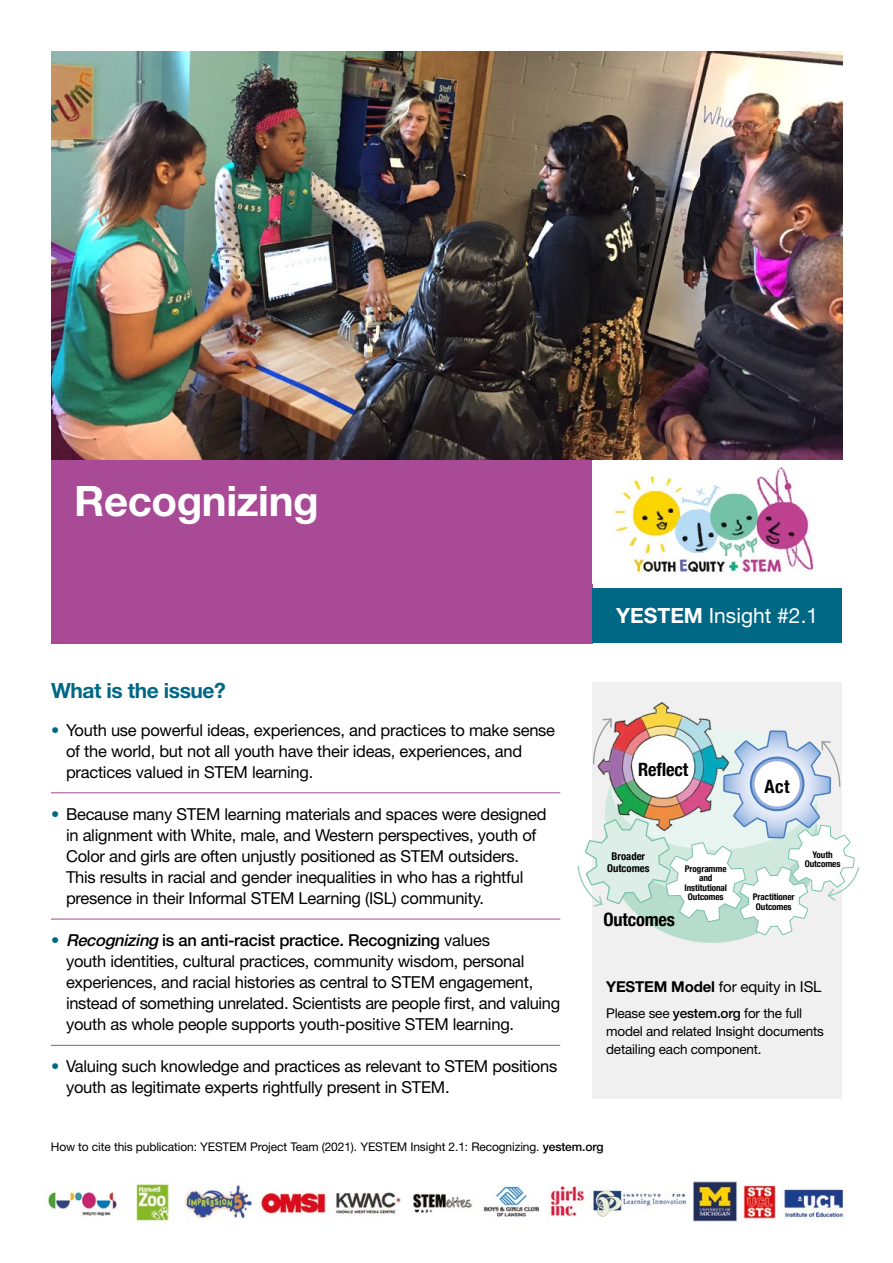
<style>
.page{position:relative;width:893px;height:1263px;background:#fff}
.page>*{position:absolute;margin:0;border:0;box-sizing:border-box;transform-origin:0 0}
.t1{font:700 42px "Helvetica Neue LT Std";letter-spacing:-.01em;color:#fff}
.t2{font:21px "Helvetica Neue LT Std";color:#fff}
.t3{font:700 21px "Helvetica Neue LT Std";letter-spacing:-.02em;color:#006885}
.t4{font:700 condensed 18.3px "Helvetica Neue";letter-spacing:-.01em;color:#000}
.t5{font:16.5px/21px "Helvetica Neue LT Std";letter-spacing:-.015em;color:#000}
.t6{font:15px "Helvetica Neue LT Std";letter-spacing:-.01em;color:#000}
.t7{font:13.5px/18px "Helvetica Neue LT Std";letter-spacing:-.015em;color:#000}
.t8{font:12px "Helvetica Neue LT Std";letter-spacing:-.01em;color:#000}
.t9{font:700 condensed 10.65px/12.3px "Helvetica Neue";color:#000;text-align:center}
.t10{font:700 condensed 9.15px/9.1px "Helvetica Neue";letter-spacing:-.01em;color:#000;text-align:center}
.s1{font-weight:300;color:#006885}
.s2{font-weight:500;font-style:italic}
.s3{font-weight:500}
.s4{font-weight:700}
</style>
<div class="page">
<div style="left:51px;top:460px;width:541px;height:183px;background:#a84a96"></div>
<div style="left:592px;top:589px;width:250px;height:54px;background:#006885"></div>
<img style="left:614px;top:467px;width:200px;height:108px">
<hr style="left:51px;top:792px;width:509px;height:1px;background:#a84a96">
<hr style="left:51px;top:919px;width:509px;height:1px;background:#a84a96">
<hr style="left:51px;top:1045px;width:509px;height:1px;background:#a84a96">
<img style="left:47px;top:1181px;width:797px;height:42px">
<img style="left:51px;top:51px;width:791px;height:409px">
<div style="left:592px;top:682px;width:250px;height:417px;background:#f0f0f0"></div>
<img style="left:640px;top:702px;width:46px;height:15px">
<svg style="left:577px;top:717px;width:282px;height:226px"></svg>
<p class="t1" style="left:74px;top:474px;width:246px">Recognizing</p>
<p class="t3" style="left:51px;top:677px;width:176px">What is the issue?</p>
<p class="t5" style="left:66px;top:719px;width:491px;text-indent:-15px"><span class="s1">•</span> Youth use powerful ideas, experiences, and practices to make sense of the world, but not all youth have their ideas, experiences, and practices valued in STEM learning.</p>
<p class="t5" style="left:66px;top:803px;width:482px;text-indent:-15px"><span class="s1">•</span> Because many STEM learning materials and spaces were designed in alignment with White, male, and Western perspectives, youth of Color and girls are often unjustly positioned as STEM outsiders.<br>This results in racial and gender inequalities in who has a rightful presence in their Informal STEM Learning (ISL) community.</p>
<p class="t5" style="left:66px;top:929px;width:496px;text-indent:-15px"><span class="s1">•</span> <span class="s2">Recognizing</span> <span class="s3">is an anti-racist practice. Recognizing</span> values<br>youth identities, cultural practices, community wisdom, personal experiences, and racial histories as central to STEM engagement, instead of something unrelated. Scientists are people first, and valuing youth as whole people supports youth-positive STEM learning.</p>
<p class="t5" style="left:66px;top:1056px;width:493px;text-indent:-15px"><span class="s1">•</span> Valuing such knowledge and practices as relevant to STEM positions youth as legitimate experts rightfully present in STEM.</p>
<p class="t2" style="left:616px;top:603px;width:203px"><span class="s4">YESTEM</span> Insight #2.1</p>
<p class="t4" style="left:638px;top:754px;width:52px">Reflect</p>
<p class="t9" style="left:607px;top:849px;width:44px">Broader<br>Outcomes</p>
<p class="t4" style="left:604px;top:904px;width:73px">Outcomes</p>
<p class="t10" style="left:684px;top:864px;width:44px">Programme and<br>Institutional<br>Outcomes</p>
<p class="t4" style="left:764px;top:771px;width:26px">Act</p>
<p class="t10" style="left:805px;top:849px;width:37px">Youth<br>Outcomes</p>
<p class="t10" style="left:753px;top:892px;width:43px">Practitioner<br>Outcomes</p>
<p class="t6" style="left:606px;top:977px;width:217px"><span class="s4">YESTEM Model</span> for equity in ISL</p>
<p class="t7" style="left:606px;top:1004px;width:219px">Please see <span class="s3">yestem.org</span> for the full model and related Insight documents detailing each component.</p>
<p class="t8" style="left:51px;top:1140px;width:554px">How to cite this publication: YESTEM Project Team (2021). YESTEM Insight 2.1: Recognizing. <span class="s3">yestem.org</span></p>
</div>
